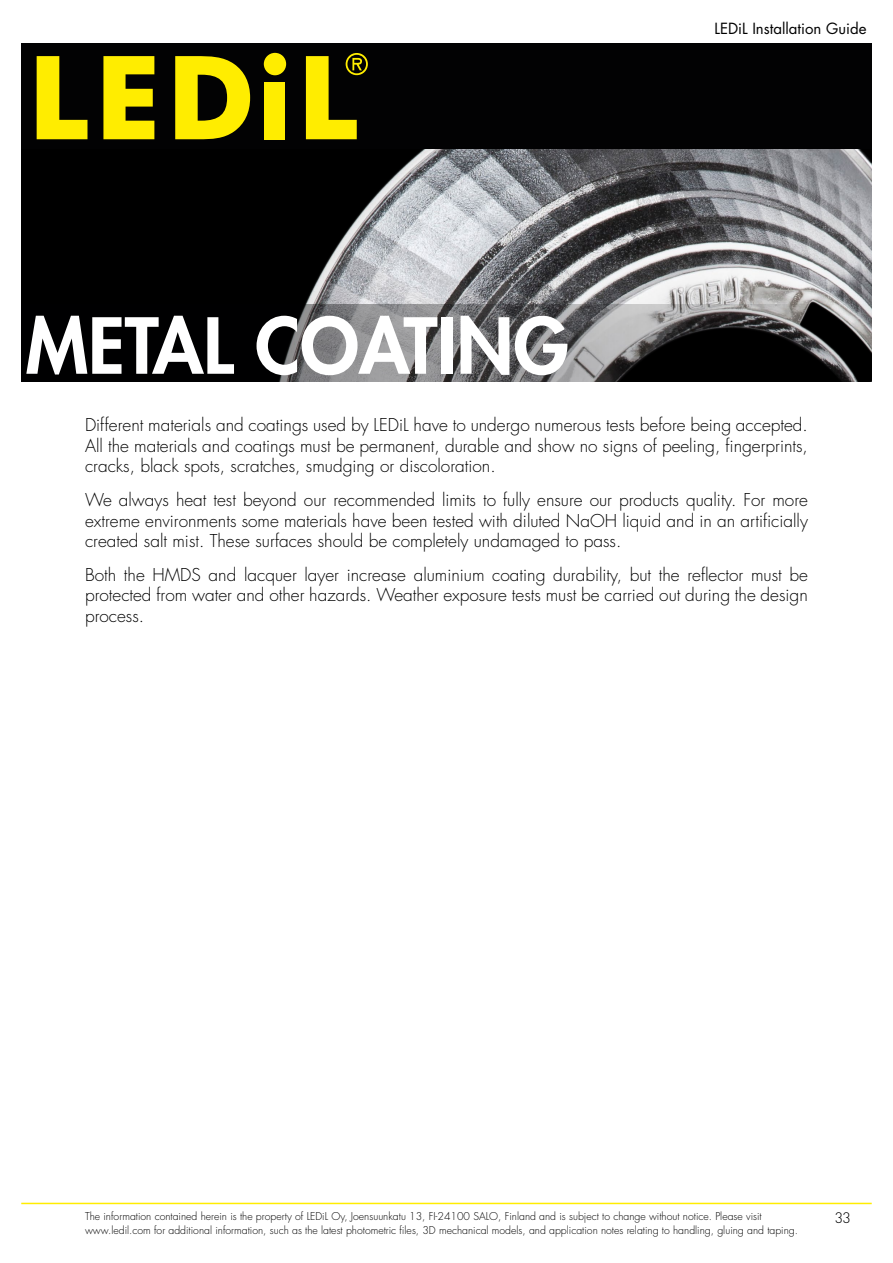
<style>
.page{position:relative;width:893px;height:1263px;background:#fff}
.page>*{position:absolute;margin:0;border:0;box-sizing:border-box;transform-origin:0 0}
.t1{font:800 75px "Futura Std";color:#fff}
.t2{font:300 17.25px/20.7px "Futura Std";color:#000;text-align:justify}
.t3{font:15px "Futura Std";color:#000}
.t4{font:300 15px "DIN";color:#000}
.t5{font:300 10.5px/13.5px "Futura Std";color:#000}
</style>
<div class="page">
<div style="left:21px;top:43px;width:851px;height:107px;background:#020203"></div>
<svg style="left:37px;top:56px;width:50px;height:83px"></svg>
<svg style="left:103px;top:56px;width:51px;height:83px"></svg>
<svg style="left:175px;top:56px;width:75px;height:83px"></svg>
<div style="left:264px;top:53px;width:22px;height:22px;background:#ffed00;border-radius:50%"></div>
<div style="left:265px;top:82px;width:20px;height:57px;background:#ffed00"></div>
<svg style="left:306px;top:53px;width:62px;height:86px"></svg>
<hr style="left:21px;top:1203px;width:851px;height:1px;background:#ffed00">
<div style="left:21px;top:150px;width:851px;height:232px;background:#000"></div>
<img style="left:305px;top:150px;width:567px;height:154px">
<svg style="left:279px;top:304px;width:593px;height:78px"></svg>
<h1 class="t1" style="left:26px;top:299px;width:545px">METAL COATING</h1>
<p class="t3" style="left:714px;top:19px;width:154px">LEDiL Installation Guide</p>
<p class="t2" style="left:85px;top:415px;width:724px">Different materials and coatings used by LEDiL have to undergo numerous tests before being accepted.<br>All the materials and coatings must be permanent, durable and show no signs of peeling, fingerprints, cracks, black spots, scratches, smudging or discoloration.</p>
<p class="t2" style="left:85px;top:490px;width:724px">We always heat test beyond our recommended limits to fully ensure our products quality. For more extreme environments some materials have been tested with diluted NaOH liquid and in an artificially created salt mist. These surfaces should be completely undamaged to pass.</p>
<p class="t2" style="left:85px;top:564px;width:724px">Both the HMDS and lacquer layer increase aluminium coating durability, but the reflector must be protected from water and other hazards. Weather exposure tests must be carried out during the design process.</p>
<p class="t5" style="left:85px;top:1210px;width:715px">The information contained herein is the property of LEDiL Oy, Joensuunkatu 13, FI-24100 SALO, Finland and is subject to change without notice. Please visit www.ledil.com for additional information, such as the latest photometric files, 3D mechanical models, and application notes relating to handling, gluing and taping.</p>
<p class="t4" style="left:835px;top:1208px;width:17px">33</p>
</div>
